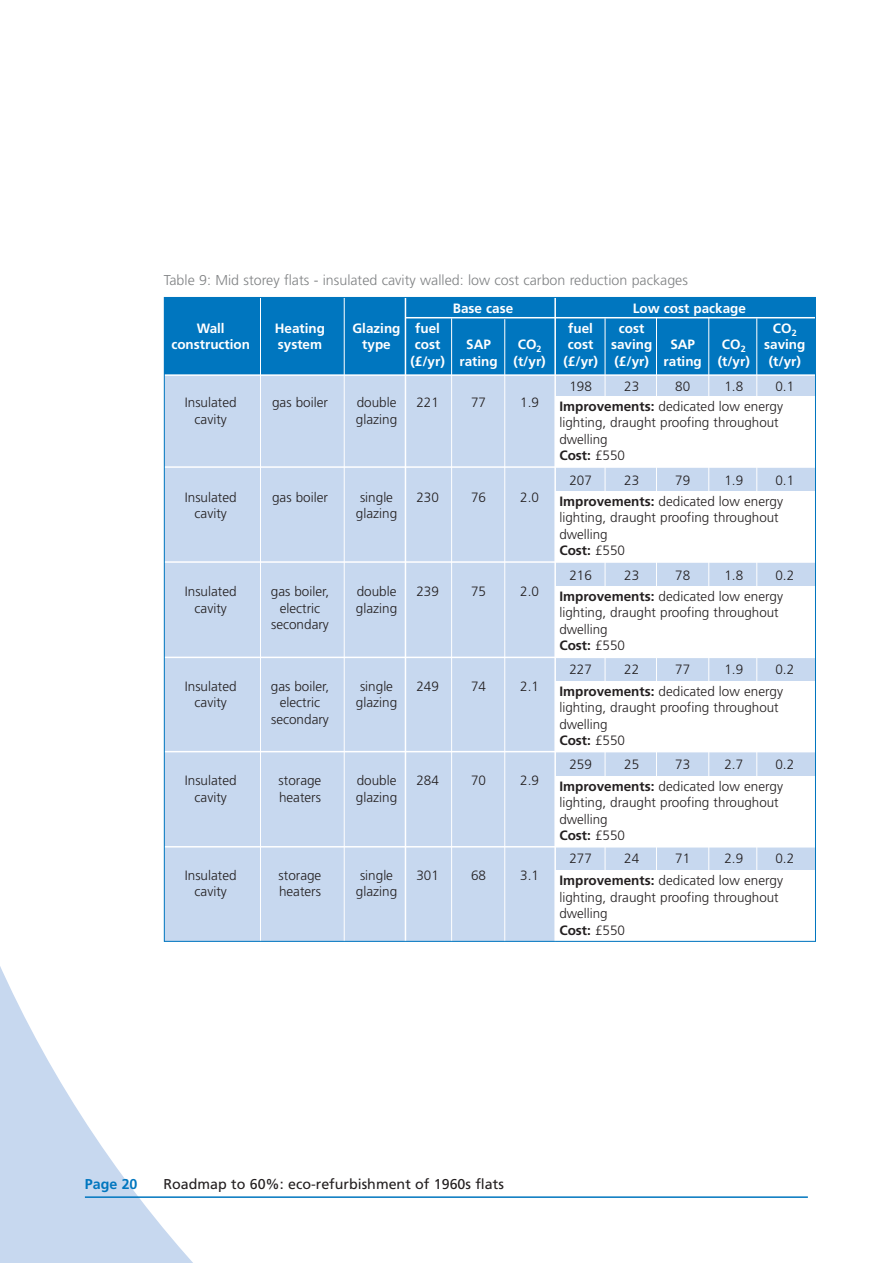
<style>
.page{position:relative;width:893px;height:1263px;background:#fff}
.page>*{position:absolute;margin:0;border:0;box-sizing:border-box;transform-origin:0 0}
.t1{font:300 14.25px "Frutiger";color:#808284}
.t2{font:14.25px "Frutiger";color:#231f20}
.t3{font:700 14.25px "Frutiger";color:#0076bf}
.t4{font:300 13.5px/16.5px "Frutiger";color:#231f20}
.t5{font:700 13.5px "Frutiger";color:#fff}
.s1{font-weight:700}
</style>
<div class="page">
<svg style="left:0;top:936px;width:193px;height:327px"></svg>
<div style="left:164px;top:374px;width:652px;height:568px;background:#c7d8ef"></div>
<div style="left:164px;top:297px;width:652px;height:77px;background:#0076bf"></div>
<hr style="left:405px;top:297px;width:1px;height:645px;background:#fff">
<hr style="left:554px;top:297px;width:2px;height:672px;background:#fff">
<hr style="left:164px;top:561px;width:652px;height:2px;background:#fff">
<hr style="left:164px;top:466px;width:652px;height:2px;background:#fff">
<div style="left:555px;top:397px;width:261px;height:70px;background:#fff"></div>
<div style="left:555px;top:492px;width:261px;height:70px;background:#fff"></div>
<div style="left:555px;top:586px;width:261px;height:71px;background:#fff"></div>
<hr style="left:164px;top:657px;width:652px;height:1px;background:#fff">
<hr style="left:405px;top:317px;width:411px;height:1px;background:#fff">
<hr style="left:164px;top:374px;width:652px;height:2px;background:#fff">
<hr style="left:260px;top:297px;width:1px;height:645px;background:#fff">
<hr style="left:344px;top:297px;width:1px;height:645px;background:#fff">
<hr style="left:451px;top:318px;width:1px;height:624px;background:#fff">
<hr style="left:504px;top:319px;width:1px;height:627px;background:#fff">
<hr style="left:605px;top:318px;width:1px;height:623px;background:#fff">
<hr style="left:656px;top:318px;width:1px;height:623px;background:#fff">
<hr style="left:708px;top:318px;width:1px;height:624px;background:#fff">
<hr style="left:756px;top:318px;width:1px;height:623px;background:#fff">
<div style="left:555px;top:681px;width:261px;height:71px;background:#fff"></div>
<hr style="left:164px;top:751px;width:652px;height:1px;background:#fff">
<div style="left:555px;top:776px;width:261px;height:71px;background:#fff"></div>
<hr style="left:164px;top:846px;width:652px;height:2px;background:#fff">
<div style="left:555px;top:871px;width:261px;height:70px;background:#fff"></div>
<hr style="left:85px;top:1196px;width:723px;height:2px;background:#0076bf">
<p class="t1" style="left:164px;top:275px;width:525px">Table 9: Mid storey flats - insulated cavity walled: low cost carbon reduction packages</p>
<p class="t5" style="left:453px;top:303px;width:62px">Base case</p>
<p class="t5" style="left:633px;top:303px;width:115px">Low cost package</p>
<p class="t5" style="left:197px;top:323px;width:30px">Wall</p>
<p class="t5" style="left:275px;top:323px;width:52px">Heating</p>
<p class="t5" style="left:353px;top:323px;width:89px">Glazing fuel</p>
<p class="t5" style="left:568px;top:323px;width:26px">fuel</p>
<p class="t5" style="left:619px;top:323px;width:27px">cost</p>
<p class="t5" style="left:773px;top:323px;width:25px">CO<sub>2</sub></p>
<p class="t5" style="left:171px;top:339px;width:80px">construction</p>
<p class="t5" style="left:278px;top:339px;width:46px">system</p>
<p class="t5" style="left:362px;top:339px;width:30px">type</p>
<p class="t5" style="left:415px;top:339px;width:27px">cost</p>
<p class="t5" style="left:466px;top:339px;width:26px">SAP</p>
<p class="t5" style="left:518px;top:339px;width:25px">CO<sub>2</sub></p>
<p class="t5" style="left:568px;top:339px;width:27px">cost</p>
<p class="t5" style="left:611px;top:339px;width:43px">saving</p>
<p class="t5" style="left:670px;top:339px;width:26px">SAP</p>
<p class="t5" style="left:722px;top:339px;width:25px">CO<sub>2</sub></p>
<p class="t5" style="left:764px;top:339px;width:43px">saving</p>
<p class="t5" style="left:410px;top:356px;width:137px">(£/yr) rating (t/yr)</p>
<p class="t5" style="left:563px;top:356px;width:188px">(£/yr) (£/yr) rating (t/yr)</p>
<p class="t5" style="left:769px;top:356px;width:34px">(t/yr)</p>
<p class="t4" style="left:185px;top:395px;width:53px">Insulated</p>
<p class="t4" style="left:272px;top:395px;width:57px">gas boiler</p>
<p class="t4" style="left:357px;top:395px;width:41px">double</p>
<p class="t4" style="left:416px;top:395px;width:24px">221</p>
<p class="t4" style="left:471px;top:395px;width:17px">77</p>
<p class="t4" style="left:520px;top:395px;width:20px">1.9</p>
<p class="t4" style="left:195px;top:412px;width:34px">cavity</p>
<p class="t4" style="left:356px;top:412px;width:43px">glazing</p>
<p class="t4" style="left:185px;top:490px;width:53px">Insulated</p>
<p class="t4" style="left:272px;top:490px;width:57px">gas boiler</p>
<p class="t4" style="left:360px;top:490px;width:35px">single</p>
<p class="t4" style="left:416px;top:490px;width:24px">230</p>
<p class="t4" style="left:471px;top:490px;width:17px">76</p>
<p class="t4" style="left:520px;top:490px;width:20px">2.0</p>
<p class="t4" style="left:195px;top:506px;width:34px">cavity</p>
<p class="t4" style="left:356px;top:506px;width:43px">glazing</p>
<p class="t4" style="left:185px;top:584px;width:53px">Insulated</p>
<p class="t4" style="left:271px;top:584px;width:60px">gas boiler,</p>
<p class="t4" style="left:357px;top:584px;width:41px">double</p>
<p class="t4" style="left:416px;top:584px;width:24px">239</p>
<p class="t4" style="left:471px;top:584px;width:17px">75</p>
<p class="t4" style="left:520px;top:584px;width:20px">2.0</p>
<p class="t4" style="left:195px;top:601px;width:34px">cavity</p>
<p class="t4" style="left:280px;top:601px;width:42px">electric</p>
<p class="t4" style="left:356px;top:601px;width:43px">glazing</p>
<p class="t4" style="left:271px;top:617px;width:59px">secondary</p>
<p class="t4" style="left:185px;top:679px;width:53px">Insulated</p>
<p class="t4" style="left:271px;top:679px;width:60px">gas boiler,</p>
<p class="t4" style="left:360px;top:679px;width:35px">single</p>
<p class="t4" style="left:416px;top:679px;width:24px">249</p>
<p class="t4" style="left:471px;top:679px;width:17px">74</p>
<p class="t4" style="left:520px;top:679px;width:20px">2.1</p>
<p class="t4" style="left:195px;top:695px;width:34px">cavity</p>
<p class="t4" style="left:280px;top:695px;width:42px">electric</p>
<p class="t4" style="left:356px;top:695px;width:43px">glazing</p>
<p class="t4" style="left:271px;top:712px;width:59px">secondary</p>
<p class="t4" style="left:185px;top:773px;width:53px">Insulated</p>
<p class="t4" style="left:279px;top:773px;width:44px">storage</p>
<p class="t4" style="left:357px;top:773px;width:41px">double</p>
<p class="t4" style="left:416px;top:773px;width:24px">284</p>
<p class="t4" style="left:471px;top:773px;width:17px">70</p>
<p class="t4" style="left:520px;top:773px;width:20px">2.9</p>
<p class="t4" style="left:195px;top:790px;width:34px">cavity</p>
<p class="t4" style="left:279px;top:790px;width:43px">heaters</p>
<p class="t4" style="left:356px;top:790px;width:43px">glazing</p>
<p class="t4" style="left:185px;top:868px;width:53px">Insulated</p>
<p class="t4" style="left:279px;top:868px;width:44px">storage</p>
<p class="t4" style="left:360px;top:868px;width:35px">single</p>
<p class="t4" style="left:416px;top:868px;width:24px">301</p>
<p class="t4" style="left:471px;top:868px;width:17px">68</p>
<p class="t4" style="left:520px;top:868px;width:20px">3.1</p>
<p class="t4" style="left:195px;top:884px;width:34px">cavity</p>
<p class="t4" style="left:279px;top:884px;width:43px">heaters</p>
<p class="t4" style="left:356px;top:884px;width:43px">glazing</p>
<p class="t4" style="left:569px;top:379px;width:24px">198</p>
<p class="t4" style="left:624px;top:379px;width:17px">23</p>
<p class="t4" style="left:675px;top:379px;width:17px">80</p>
<p class="t4" style="left:724px;top:379px;width:20px">1.8</p>
<p class="t4" style="left:775px;top:379px;width:20px">0.1</p>
<p class="t4" style="left:559px;top:399px;width:225px"><span class="s1">Improvements:</span> dedicated low energy lighting, draught proofing throughout dwelling<br><span class="s1">Cost:</span> £550</p>
<p class="t4" style="left:559px;top:494px;width:225px"><span class="s1">Improvements:</span> dedicated low energy lighting, draught proofing throughout dwelling<br><span class="s1">Cost:</span> £550</p>
<p class="t4" style="left:559px;top:589px;width:225px"><span class="s1">Improvements:</span> dedicated low energy lighting, draught proofing throughout dwelling<br><span class="s1">Cost:</span> £550</p>
<p class="t4" style="left:569px;top:473px;width:24px">207</p>
<p class="t4" style="left:624px;top:473px;width:17px">23</p>
<p class="t4" style="left:675px;top:473px;width:17px">79</p>
<p class="t4" style="left:724px;top:473px;width:20px">1.9</p>
<p class="t4" style="left:775px;top:473px;width:20px">0.1</p>
<p class="t4" style="left:569px;top:568px;width:24px">216</p>
<p class="t4" style="left:624px;top:568px;width:17px">23</p>
<p class="t4" style="left:675px;top:568px;width:17px">78</p>
<p class="t4" style="left:724px;top:568px;width:20px">1.8</p>
<p class="t4" style="left:775px;top:568px;width:20px">0.2</p>
<p class="t4" style="left:569px;top:662px;width:24px">227</p>
<p class="t4" style="left:624px;top:662px;width:17px">22</p>
<p class="t4" style="left:675px;top:662px;width:17px">77</p>
<p class="t4" style="left:724px;top:662px;width:20px">1.9</p>
<p class="t4" style="left:775px;top:662px;width:20px">0.2</p>
<p class="t4" style="left:559px;top:684px;width:225px"><span class="s1">Improvements:</span> dedicated low energy lighting, draught proofing throughout dwelling<br><span class="s1">Cost:</span> £550</p>
<p class="t4" style="left:559px;top:779px;width:225px"><span class="s1">Improvements:</span> dedicated low energy lighting, draught proofing throughout dwelling<br><span class="s1">Cost:</span> £550</p>
<p class="t4" style="left:559px;top:873px;width:225px"><span class="s1">Improvements:</span> dedicated low energy lighting, draught proofing throughout dwelling<br><span class="s1">Cost:</span> £550</p>
<p class="t4" style="left:569px;top:757px;width:24px">259</p>
<p class="t4" style="left:624px;top:757px;width:17px">25</p>
<p class="t4" style="left:675px;top:757px;width:17px">73</p>
<p class="t4" style="left:724px;top:757px;width:20px">2.7</p>
<p class="t4" style="left:775px;top:757px;width:20px">0.2</p>
<p class="t4" style="left:569px;top:851px;width:24px">277</p>
<p class="t4" style="left:624px;top:851px;width:17px">24</p>
<p class="t4" style="left:675px;top:851px;width:17px">71</p>
<p class="t4" style="left:724px;top:851px;width:20px">2.9</p>
<p class="t4" style="left:775px;top:851px;width:20px">0.2</p>
<p class="t3" style="left:85px;top:1178px;width:54px">Page 20</p>
<p class="t2" style="left:163px;top:1178px;width:342px">Roadmap to 60%: eco-refurbishment of 1960s flats</p>
</div>
